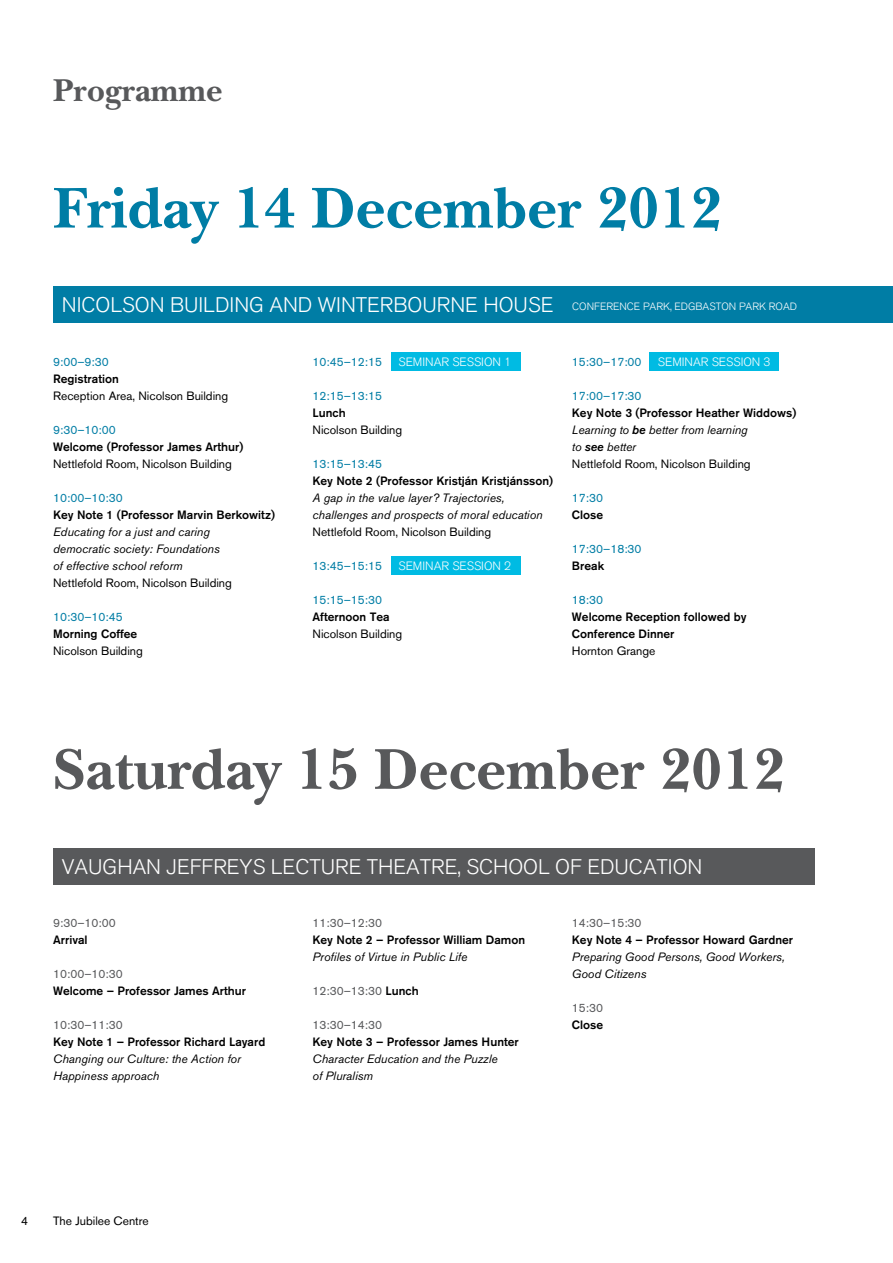
<style>
.page{position:relative;width:893px;height:1263px;background:#fff}
.page>*{position:absolute;margin:0;border:0;box-sizing:border-box;transform-origin:0 0}
.t1{font:700 60px "New Baskerville LT";color:#58595b}
.t2{font:700 60px "New Baskerville LT";color:#007da5}
.t3{font:700 33px "New Baskerville LT";color:#58595b}
.t4{font:300 21px "Akzidenz Grotesk BQ";color:#fff}
.t5{font:italic 12px/17px "Akzidenz Grotesk BQ";color:#000}
.t6{font:500 12px/17px "Akzidenz Grotesk BQ";color:#000}
.t7{font:12px "Akzidenz Grotesk BQ";color:#000}
.t8{font:12px "Akzidenz Grotesk BQ";color:#007da5}
.t9{font:12px "Akzidenz Grotesk BQ";color:#58595b}
.t10{font:300 12px "Akzidenz Grotesk BQ";color:#fff}
.s1{font-size:10.5px}
.s2{font-weight:500;font-style:normal}
.s3{font-family:"Akzidenz Grotesk BQ Med"}
.s4{font-style:normal}
.s5{font-weight:500;color:#000}
</style>
<div class="page">
<div style="left:391px;top:352px;width:130px;height:18px;background:#00bbe3"></div>
<div style="left:649px;top:352px;width:130px;height:18px;background:#00bbe3"></div>
<div style="left:391px;top:556px;width:130px;height:19px;background:#00bbe3"></div>
<div style="left:53px;top:287px;width:840px;height:36px;background:#007da5"></div>
<div style="left:53px;top:848px;width:761px;height:36px;background:#58595b"></div>
<h2 class="t3" style="left:53px;top:71px;width:171px">Programme</h2>
<h1 class="t2" style="left:53px;top:173px;width:670px">Friday 14 December 2012</h1>
<h3 class="t4" style="left:62px;top:293px;width:737px">NICOLSON BUILDING AND WINTERBOURNE HOUSE <span class="s1">CONFERENCE PARK, EDGBASTON PARK ROAD</span></h3>
<p class="t8" style="left:53px;top:354px;width:57px">9:00–9:30</p>
<p class="t6" style="left:53px;top:370px;width:67px">Registration</p>
<p class="t7" style="left:53px;top:388px;width:177px">Reception Area, Nicolson Building</p>
<p class="t8" style="left:53px;top:422px;width:64px">9:30–10:00</p>
<p class="t6" style="left:53px;top:438px;width:192px">Welcome (Professor James Arthur)</p>
<p class="t7" style="left:53px;top:456px;width:180px">Nettlefold Room, Nicolson Building</p>
<p class="t8" style="left:53px;top:490px;width:71px">10:00–10:30</p>
<p class="t6" style="left:53px;top:506px;width:223px">Key Note 1 (Professor Marvin Berkowitz)</p>
<p class="t5" style="left:53px;top:523px;width:168px">Educating for a just and caring democratic society: Foundations of effective school reform</p>
<p class="t7" style="left:53px;top:575px;width:180px">Nettlefold Room, Nicolson Building</p>
<p class="t8" style="left:53px;top:609px;width:71px">10:30–10:45</p>
<p class="t6" style="left:53px;top:625px;width:86px">Morning Coffee</p>
<p class="t7" style="left:53px;top:643px;width:91px">Nicolson Building</p>
<p class="t8" style="left:313px;top:354px;width:71px">10:45–12:15</p>
<p class="t10" style="left:398px;top:355px;width:114px">SEMINAR SESSION 1</p>
<p class="t8" style="left:313px;top:388px;width:71px">12:15–13:15</p>
<p class="t6" style="left:313px;top:404px;width:35px">Lunch</p>
<p class="t7" style="left:313px;top:422px;width:91px">Nicolson Building</p>
<p class="t8" style="left:313px;top:456px;width:71px">13:15–13:45</p>
<p class="t6" style="left:313px;top:472px;width:242px">Key Note 2 (Professor Kristján Kristjánsson)</p>
<p class="t5" style="left:313px;top:489px;width:232px">A gap in the value layer? Trajectories, challenges and prospects of moral education</p>
<p class="t7" style="left:313px;top:524px;width:180px">Nettlefold Room, Nicolson Building</p>
<p class="t8" style="left:313px;top:558px;width:71px">13:45–15:15</p>
<p class="t10" style="left:398px;top:559px;width:114px">SEMINAR SESSION 2</p>
<p class="t8" style="left:313px;top:592px;width:71px">15:15–15:30</p>
<p class="t6" style="left:313px;top:608px;width:79px">Afternoon Tea</p>
<p class="t7" style="left:313px;top:626px;width:91px">Nicolson Building</p>
<p class="t8" style="left:572px;top:354px;width:71px">15:30–17:00</p>
<p class="t10" style="left:658px;top:355px;width:114px">SEMINAR SESSION 3</p>
<p class="t8" style="left:572px;top:388px;width:71px">17:00–17:30</p>
<p class="t5" style="left:572px;top:404px;width:226px"><span class="s2">Key Note 3 (Professor Heather Widdows)<br></span>Learning to <span class="s3">be</span> better from learning<br>to <span class="s3">see</span> better<br><span class="s4">Nettlefold Room, Nicolson Building</span></p>
<p class="t8" style="left:572px;top:490px;width:33px">17:30</p>
<p class="t6" style="left:572px;top:506px;width:33px">Close</p>
<p class="t8" style="left:572px;top:541px;width:71px">17:30–18:30</p>
<p class="t6" style="left:572px;top:557px;width:34px">Break</p>
<p class="t8" style="left:572px;top:592px;width:33px">18:30</p>
<p class="t6" style="left:572px;top:608px;width:176px">Welcome Reception followed by<br>Conference Dinner</p>
<p class="t7" style="left:572px;top:643px;width:85px">Hornton Grange</p>
<h1 class="t1" style="left:53px;top:734px;width:733px">Saturday 15 December 2012</h1>
<h3 class="t4" style="left:62px;top:854px;width:642px">VAUGHAN JEFFREYS LECTURE THEATRE, SCHOOL OF EDUCATION</h3>
<p class="t9" style="left:53px;top:916px;width:64px">9:30–10:00</p>
<p class="t6" style="left:53px;top:931px;width:36px">Arrival</p>
<p class="t9" style="left:53px;top:967px;width:71px">10:00–10:30</p>
<p class="t6" style="left:53px;top:982px;width:195px">Welcome – Professor James Arthur</p>
<p class="t9" style="left:53px;top:1018px;width:71px">10:30–11:30</p>
<p class="t6" style="left:53px;top:1033px;width:214px">Key Note 1 – Professor Richard Layard</p>
<p class="t5" style="left:53px;top:1050px;width:189px">Changing our Culture: the Action for<br>Happiness approach</p>
<p class="t9" style="left:313px;top:916px;width:71px">11:30–12:30</p>
<p class="t6" style="left:313px;top:931px;width:214px">Key Note 2 – Professor William Damon</p>
<p class="t5" style="left:313px;top:948px;width:156px">Profiles of Virtue in Public Life</p>
<p class="t9" style="left:313px;top:984px;width:108px">12:30–13:30 <span class="s5">Lunch</span></p>
<p class="t9" style="left:313px;top:1018px;width:71px">13:30–14:30</p>
<p class="t6" style="left:313px;top:1033px;width:208px">Key Note 3 – Professor James Hunter</p>
<p class="t5" style="left:313px;top:1050px;width:187px">Character Education and the Puzzle of Pluralism</p>
<p class="t9" style="left:572px;top:916px;width:71px">14:30–15:30</p>
<p class="t6" style="left:572px;top:931px;width:223px">Key Note 4 – Professor Howard Gardner</p>
<p class="t5" style="left:572px;top:948px;width:214px">Preparing Good Persons, Good Workers,<br>Good Citizens</p>
<p class="t9" style="left:572px;top:1001px;width:33px">15:30</p>
<p class="t6" style="left:572px;top:1016px;width:33px">Close</p>
<p class="t7" style="left:21px;top:1213px;width:8px">4</p>
<p class="t7" style="left:53px;top:1213px;width:97px">The Jubilee Centre</p>
</div>
